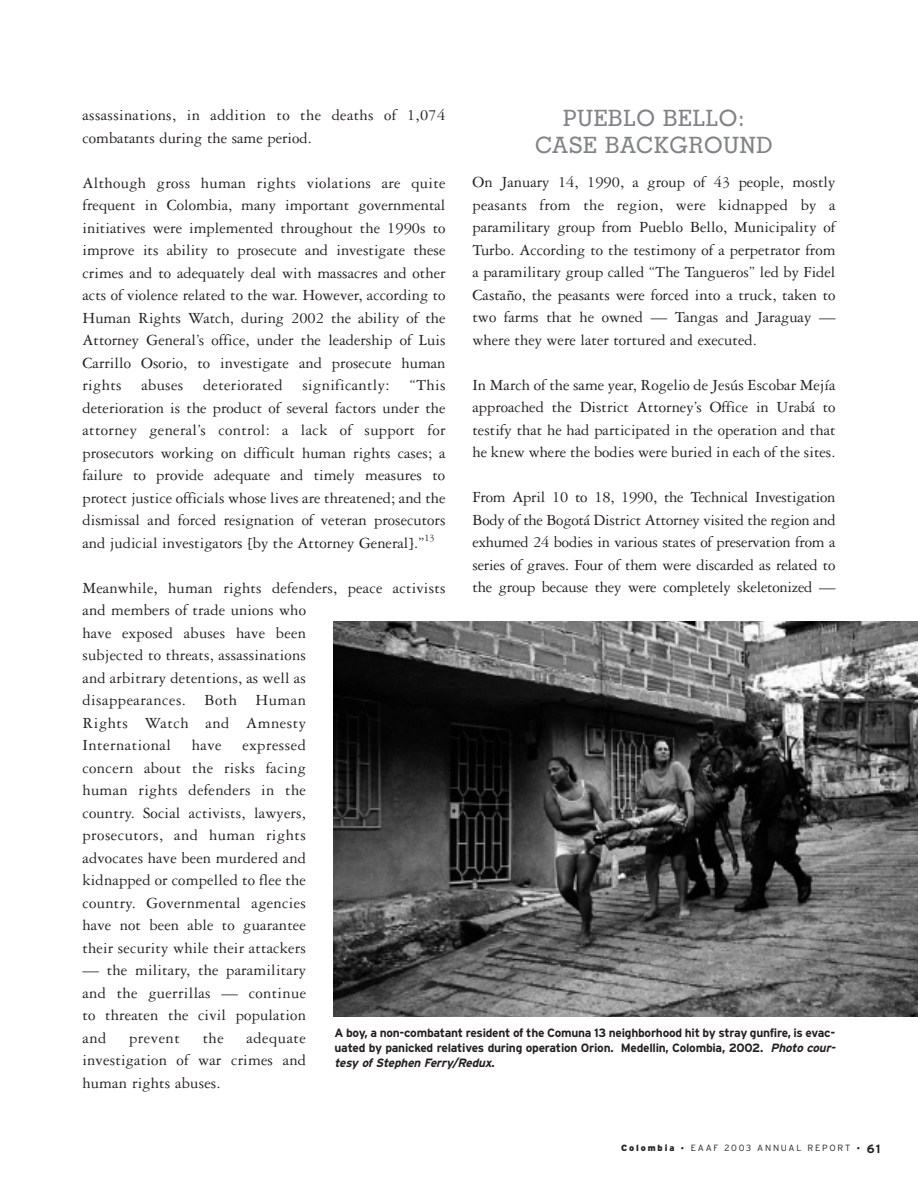
<style>
.page{position:relative;width:918px;height:1188px;background:#fff}
.page>*{position:absolute;margin:0;border:0;box-sizing:border-box;transform-origin:0 0}
.t1{font:500 22.5px/27px "Stymie BT";letter-spacing:.025em;color:#808285;text-align:center}
.t2{font:16.5px/22.5px "Garamond Three";letter-spacing:.01em;color:#231f20;text-align:justify}
.t3{font:16.5px "Garamond Three";letter-spacing:.03em;color:#231f20}
.t4{font:700 12px/15px "Geo Int";letter-spacing:-.02em;color:#231f20;text-align:justify}
.t5{font:300 9px "Geo Int";letter-spacing:.19em;color:#231f20}
.s1{font-style:italic}
.s2{font-weight:900}
.s3{font-size:10.5px}
.s4{font-weight:700;font-size:12px}
</style>
<div class="page">
<img style="left:333px;top:621px;width:585px;height:396px">
<h1 class="t1" style="left:535px;top:106px;width:239px">PUEBLO BELLO:<br>CASE BACKGROUND</h1>
<p class="t2" style="left:472px;top:172px;width:365px">On January 14, 1990, a group of 43 people, mostly peasants from the region, were kidnapped by a paramilitary group from Pueblo Bello, Municipality of Turbo. According to the testimony of a perpetrator from a paramilitary group called “The Tangueros” led by Fidel Castaño, the peasants were forced into a truck, taken to two farms that he owned — Tangas and Jaraguay — where they were later tortured and executed.</p>
<p class="t2" style="left:472px;top:375px;width:365px">In March of the same year, Rogelio de Jesús Escobar Mejía approached the District Attorney’s Office in Urabá to testify that he had participated in the operation and that he knew where the bodies were buried in each of the sites.</p>
<p class="t2" style="left:472px;top:487px;width:365px">From April 10 to 18, 1990, the Technical Investigation Body of the Bogotá District Attorney visited the region and exhumed 24 bodies in various states of preservation from a series of graves. Four of them were discarded as related to the group because they were completely skeletonized —</p>
<p class="t2" style="left:82px;top:106px;width:364px">assassinations, in addition to the deaths of 1,074 combatants during the same period.</p>
<p class="t2" style="left:82px;top:173px;width:365px">Although gross human rights violations are quite frequent in Colombia, many important governmental initiatives were implemented throughout the 1990s to improve its ability to prosecute and investigate these crimes and to adequately deal with massacres and other acts of violence related to the war. However, according to Human Rights Watch, during 2002 the ability of the Attorney General’s office, under the leadership of Luis Carrillo Osorio, to investigate and prosecute human rights abuses deteriorated significantly: “This deterioration is the product of several factors under the attorney general’s control: a lack of support for prosecutors working on difficult human rights cases; a failure to provide adequate and timely measures to protect justice officials whose lives are threatened; and the dismissal and forced resignation of veteran prosecutors and judicial investigators [by the Attorney General].”<sup>13</sup></p>
<p class="t2" style="left:82px;top:578px;width:365px;text-align:left">Meanwhile, human rights defenders, peace activists and members of trade unions who<br>have exposed abuses have been<br>subjected to threats, assassinations<br>and arbitrary detentions, as well as<br>disappearances. Both Human<br>Rights Watch and Amnesty<br>International</p>
<p class="t2" style="left:82px;top:736px;width:225px;text-indent:160px">expressed concern about the risks facing human rights defenders in the country. Social activists, lawyers, prosecutors, and human rights advocates have been murdered and kidnapped or compelled to flee the country. Governmental agencies have not been able to guarantee their security while their attackers</p>
<p class="t2" style="left:82px;top:961px;width:225px">— the military, the paramilitary and the guerrillas — continue to threaten the civil population and</p>
<p class="t2" style="left:192px;top:736px;width:31px">have</p>
<p class="t4" style="left:334px;top:1025px;width:503px">A boy, a non-combatant resident of the Comuna 13 neighborhood hit by stray gunfire, is evac&shy;uated by panicked relatives during operation Orion. Medellin, Colombia, 2002. <span class="s1">Photo cour&shy;tesy of Stephen Ferry/Redux</span>.</p>
<p class="t2" style="left:82px;top:1028px;width:225px;text-indent:164px">adequate investigation of war crimes and human rights abuses.</p>
<p class="t3" style="left:129px;top:1032px;width:52px">prevent</p>
<p class="t2" style="left:203px;top:1028px;width:23px">the</p>
<p class="t5" style="left:621px;top:1143px;width:261px"><span class="s2">Colombia</span> <span class="s3">•</span> EAAF 2003 ANNUAL REPORT <span class="s3">•</span> <span class="s4">61</span></p>
</div>
